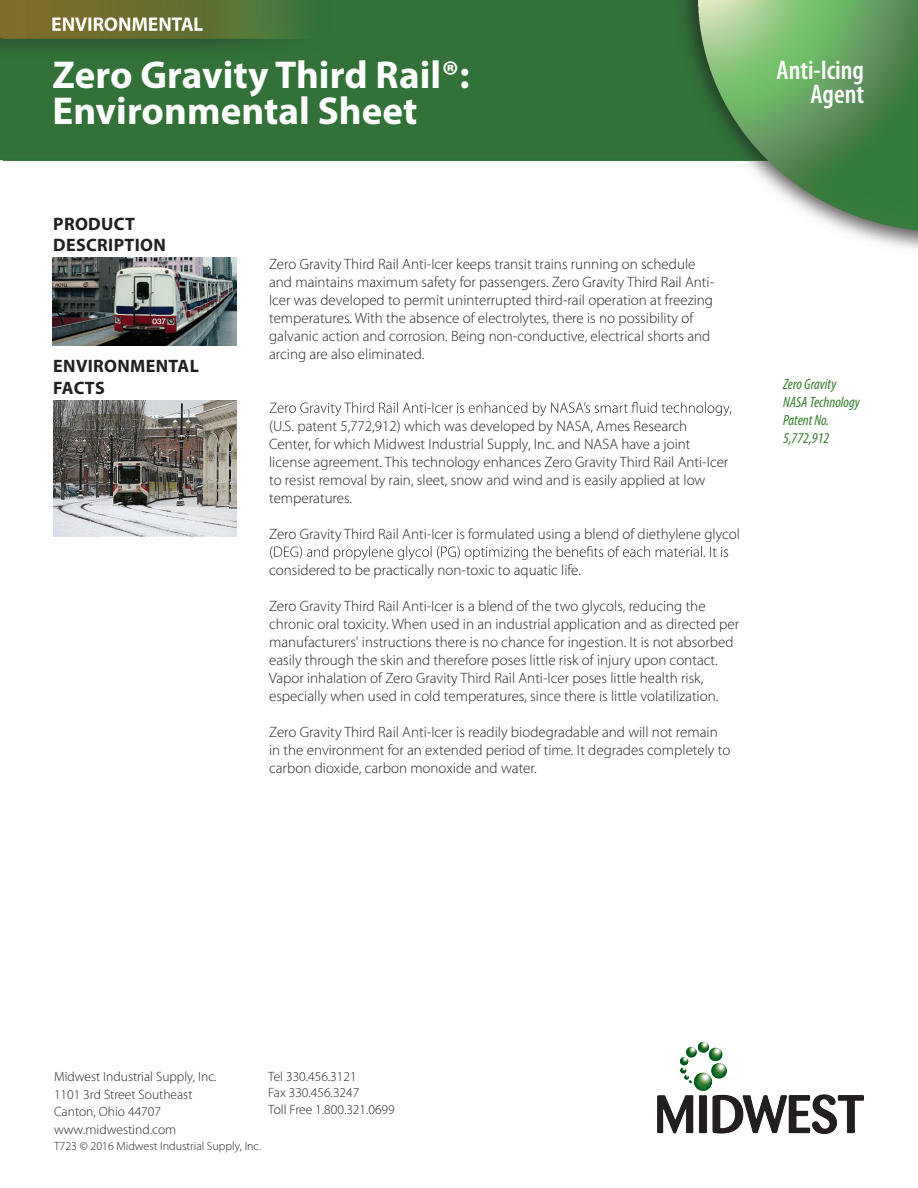
<style>
.page{position:relative;width:918px;height:1188px;background:#fff}
.page>*{position:absolute;margin:0;border:0;box-sizing:border-box;transform-origin:0 0}
.t1{font:700 39px/36px "Myriad Pro";color:#fff}
.t2{font:600 condensed 27px/24px "Myriad Pro";color:#fff;text-align:right}
.t3{font:700 18px/21.6px "Myriad Pro";letter-spacing:.02em;color:#231f20}
.t4{font:300 15px/18px "Myriad Pro";color:#231f20}
.t5{font:italic condensed 15px/18px "Myriad Pro";color:#357b2b}
.t6{font:300 13.5px/17.4px "Myriad Pro";color:#231f20}
.t7{font:300 12px "Myriad Pro";color:#231f20}
</style>
<div class="page">
<img style="left:3px;top:0;width:915px;height:249px">
<img style="left:686px;top:1042px;width:28px;height:16px">
<svg style="left:270px;top:402px;width:461px;height:14px"></svg>
<svg style="left:270px;top:546px;width:458px;height:14px"></svg>
<img style="left:53px;top:401px;width:183px;height:135px">
<img style="left:52px;top:258px;width:184px;height:87px">
<h1 class="t1" style="left:52px;top:56px;width:419px">Zero Gravity Third Rail®:<br>Environmental Sheet</h1>
<h2 class="t2" style="left:777px;top:57px;width:89px">Anti-Icing<br>Agent</h2>
<p class="t3" style="left:53px;top:212px;width:114px">PRODUCT<br>DESCRIPTION</p>
<p class="t3" style="left:53px;top:355px;width:147px">ENVIRONMENTAL<br>FACTS</p>
<p class="t4" style="left:269px;top:255px;width:447px">Zero Gravity Third Rail Anti-Icer keeps transit trains running on schedule and maintains maximum safety for passengers. Zero Gravity Third Rail Anti-Icer was developed to permit uninterrupted third-rail operation at freezing temperatures. With the absence of electrolytes, there is no possibility of galvanic action and corrosion. Being non-conductive, electrical shorts and arcing are also eliminated.</p>
<p class="t4" style="left:269px;top:417px;width:461px">(U.S. patent 5,772,912) which was developed by NASA, Ames Research Center, for which Midwest Industrial Supply, Inc. and NASA have a joint license agreement. This technology enhances Zero Gravity Third Rail Anti-Icer to resist removal by rain, sleet, snow and wind and is easily applied at low temperatures.</p>
<p class="t4" style="left:269px;top:525px;width:472px">Zero Gravity Third Rail Anti-Icer is formulated using a blend of diethylene glycol</p>
<p class="t4" style="left:269px;top:561px;width:313px">considered to be practically non-toxic to aquatic life.</p>
<p class="t4" style="left:269px;top:597px;width:472px">Zero Gravity Third Rail Anti-Icer is a blend of the two glycols, reducing the chronic oral toxicity. When used in an industrial application and as directed per manufacturers' instructions there is no chance for ingestion. It is not absorbed easily through the skin and therefore poses little risk of injury upon contact.<br>Vapor inhalation of Zero Gravity Third Rail Anti-Icer poses little health risk, especially when used in cold temperatures, since there is little volatilization.</p>
<p class="t4" style="left:269px;top:723px;width:463px">Zero Gravity Third Rail Anti-Icer is readily biodegradable and will not remain in the environment for an extended period of time. It degrades completely to carbon dioxide, carbon monoxide and water.</p>
<p class="t5" style="left:783px;top:375px;width:78px">Zero Gravity<br>NASA Technology<br>Patent No.<br>5,772,912</p>
<p class="t6" style="left:54px;top:1068px;width:164px">Midwest Industrial Supply, Inc.<br>1101 3rd Street Southeast<br>Canton, Ohio 44707 www.midwestind.com</p>
<p class="t7" style="left:54px;top:1139px;width:209px">T723 © 2016 Midwest Industrial Supply, Inc.</p>
<p class="t6" style="left:268px;top:1068px;width:128px;line-height:16.2px">Tel 330.456.3121<br>Fax 330.456.3247<br>Toll Free 1.800.321.0699</p>
</div>
